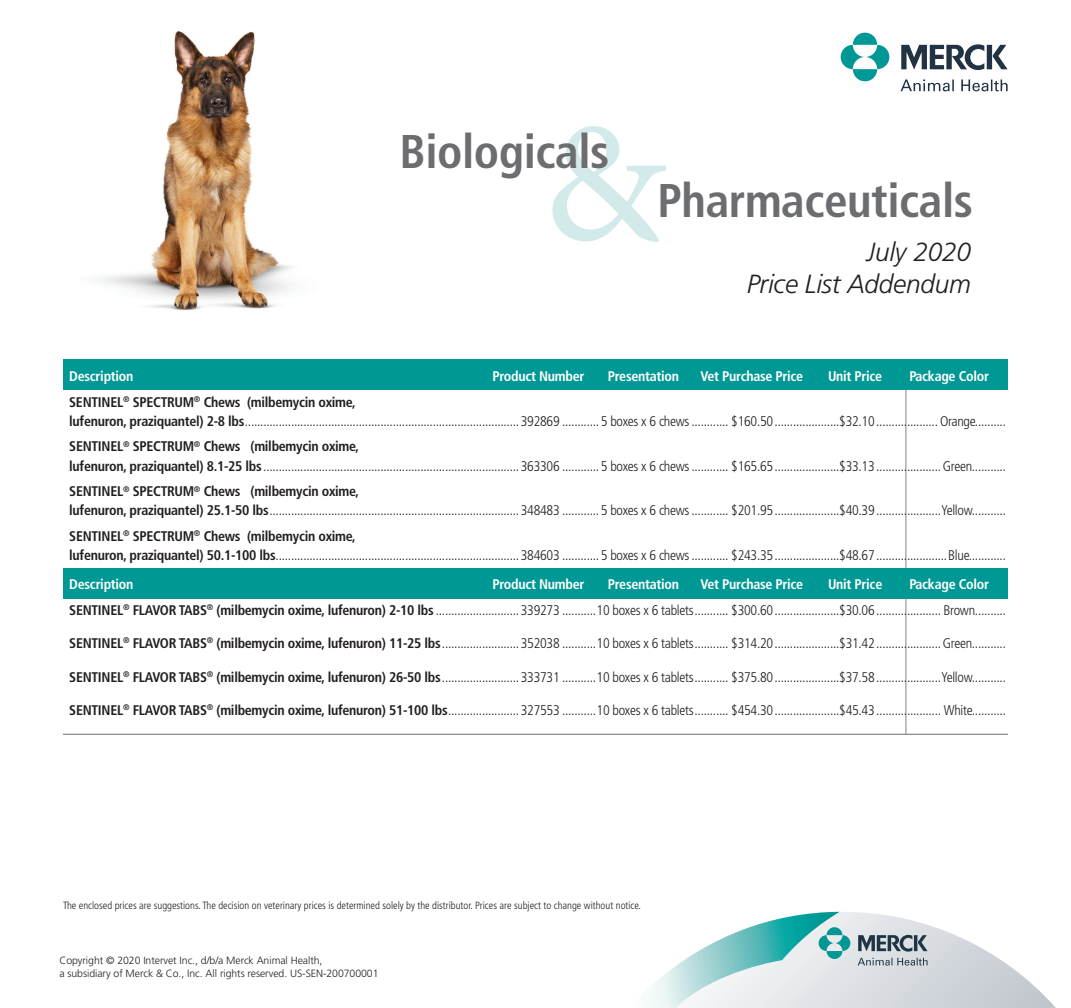
<style>
.page{position:relative;width:1071px;height:1008px;background:#fff}
.page>*{position:absolute;margin:0;border:0;box-sizing:border-box;transform-origin:0 0}
.t1{font:171.67px "Minion Pro";color:#d2eaea}
.t2{font:700 condensed 47.25px "Frutiger LT Std";letter-spacing:-.01em;color:#6c6d70}
.t3{font:italic 300 26.25px/31.5px "Frutiger LT Std";letter-spacing:-.01em;color:#231f20;text-align:right}
.t4{font:300 condensed 14px/19.2px "Frutiger LT Std";letter-spacing:-.02em;color:#231f20}
.t5{font:700 condensed 14px "Frutiger LT Std";letter-spacing:-.02em;color:#fff}
.t6{font:300 condensed 10.5px "Frutiger LT Std";color:#231f20}
.t7{font:300 10.5px/12.2px "Frutiger LT Std";letter-spacing:-.005em;color:#231f20}
.s1{font-weight:700}
.s2{font-weight:700;color:#fff}
</style>
<div class="page">
<img style="left:98px;top:31px;width:194px;height:279px">
<svg style="left:841px;top:33px;width:48px;height:48px"></svg>
<svg style="left:901px;top:44px;width:107px;height:47px"></svg>
<hr style="left:906px;top:388px;width:1px;height:346px;background:#808285">
<div style="left:63px;top:359px;width:945px;height:31px;background:#009894"></div>
<div style="left:63px;top:569px;width:945px;height:30px;background:#009894"></div>
<hr style="left:63px;top:734px;width:945px;height:1px;background:#6c6d70">
<svg style="left:649px;top:912px;width:407px;height:96px"></svg>
<h1 class="t1" style="left:543px;top:69px;width:124px">&amp;</h1>
<h2 class="t2" style="left:400px;top:123px;width:211px">Biologicals</h2>
<h2 class="t2" style="left:658px;top:172px;width:317px">Pharmaceuticals</h2>
<h3 class="t3" style="left:747px;top:237px;width:226px">July 2020<br>Price List Addendum</h3>
<p class="t5" style="left:69px;top:368px;width:66px">Description</p>
<p class="t5" style="left:492px;top:368px;width:93px">Product Number</p>
<p class="t5" style="left:608px;top:368px;width:73px">Presentation</p>
<p class="t5" style="left:701px;top:368px;width:104px">Vet Purchase Price</p>
<p class="t5" style="left:828px;top:368px;width:56px">Unit Price</p>
<p class="t5" style="left:909px;top:368px;width:81px">Package Color</p>
<p class="t4" style="left:69px;top:392px;width:938px"><span class="s1">SENTINEL</span><sup>®</sup> <span class="s1">SPECTRUM</span><sup>®</sup> <span class="s1">Chews (milbemycin oxime,<br>lufenuron, praziquantel) 2-8 lbs</span>.........................................................................................392869 ............5 boxes x 6 chews ............ $160.50.....................$32.10.................... Orange..........</p>
<p class="t4" style="left:69px;top:437px;width:938px"><span class="s1">SENTINEL</span><sup>®</sup> <span class="s1">SPECTRUM</span><sup>®</sup> <span class="s1">Chews (milbemycin oxime,<br>lufenuron, praziquantel) 8.1-25 lbs</span>...................................................................................363306 ............5 boxes x 6 chews ............ $165.65.....................$33.13.....................Green...........</p>
<p class="t4" style="left:69px;top:482px;width:938px"><span class="s1">SENTINEL</span><sup>®</sup> <span class="s1">SPECTRUM</span><sup>®</sup> <span class="s1">Chews (milbemycin oxime,<br>lufenuron, praziquantel) 25.1-50 lbs</span>.................................................................................348483 ............5 boxes x 6 chews ............ $201.95.....................$40.39.....................Yellow...........</p>
<p class="t4" style="left:69px;top:527px;width:938px"><span class="s1">SENTINEL</span><sup>®</sup> <span class="s1">SPECTRUM</span><sup>®</sup> <span class="s1">Chews (milbemycin oxime,<br>lufenuron, praziquantel) 50.1-100 lbs</span>...............................................................................384603 ............5 boxes x 6 chews ............ $243.35.....................$48.67.......................Blue............</p>
<p class="t5" style="left:69px;top:576px;width:66px">Description</p>
<p class="t5" style="left:492px;top:576px;width:93px">Product Number</p>
<p class="t5" style="left:608px;top:576px;width:73px">Presentation</p>
<p class="t5" style="left:701px;top:576px;width:104px">Vet Purchase Price</p>
<p class="t5" style="left:828px;top:576px;width:56px">Unit Price</p>
<p class="t4" style="left:69px;top:572px;width:938px;line-height:25.6px;text-indent:840px"><span class="s2">Package Color<br></span><span class="s1">SENTINEL</span><sup>®</sup> <span class="s1">FLAVOR TABS</span><sup>®</sup> <span class="s1">(milbemycin oxime, lufenuron) 2-10 lbs</span> ...........................339273 ...........10 boxes x 6 tablets........... $300.60.....................$30.06..................... Brown..........</p>
<p class="t4" style="left:69px;top:634px;width:938px"><span class="s1">SENTINEL</span><sup>®</sup> <span class="s1">FLAVOR TABS</span><sup>®</sup> <span class="s1">(milbemycin oxime, lufenuron) 11-25 lbs</span>.........................352038 ...........10 boxes x 6 tablets........... $314.20.....................$31.42.....................Green...........</p>
<p class="t4" style="left:69px;top:667px;width:938px"><span class="s1">SENTINEL</span><sup>®</sup> <span class="s1">FLAVOR TABS</span><sup>®</sup> <span class="s1">(milbemycin oxime, lufenuron) 26-50 lbs</span>.........................333731 ...........10 boxes x 6 tablets........... $375.80.....................$37.58.....................Yellow...........</p>
<p class="t4" style="left:69px;top:701px;width:938px"><span class="s1">SENTINEL</span><sup>®</sup> <span class="s1">FLAVOR TABS</span><sup>®</sup> <span class="s1">(milbemycin oxime, lufenuron) 51-100 lbs</span>.......................327553 ...........10 boxes x 6 tablets........... $454.30.....................$45.43..................... White...........</p>
<p class="t6" style="left:63px;top:900px;width:580px">The enclosed prices are suggestions. The decision on veterinary prices is determined solely by the distributor. Prices are subject to change without notice.</p>
<p class="t7" style="left:59px;top:955px;width:321px">Copyright © 2020 Intervet Inc., d/b/a Merck Animal Health,<br>a subsidiary of Merck &amp; Co., Inc. All rights reserved. US-SEN-200700001</p>
</div>
